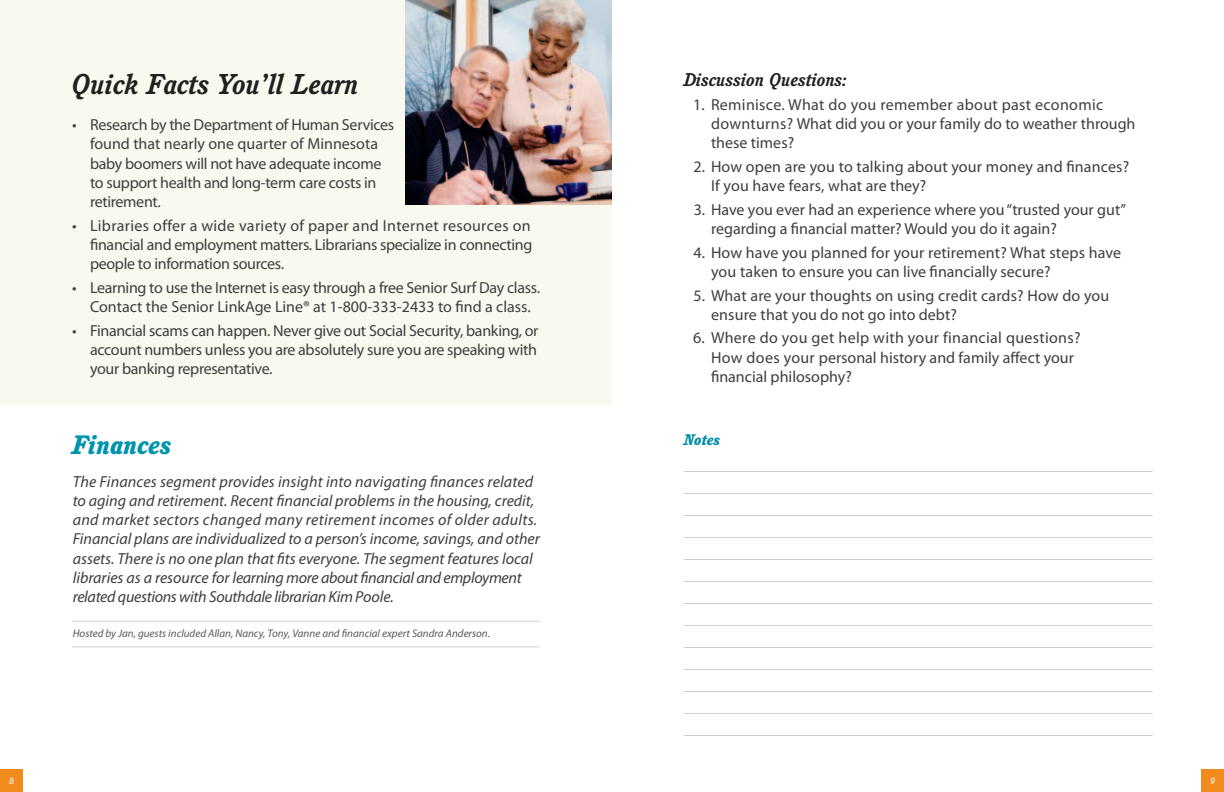
<style>
.page{position:relative;width:1224px;height:792px;background:#fff}
.page>*{position:absolute;margin:0;border:0;box-sizing:border-box;transform-origin:0 0}
.t1{font:italic 700 28px "Cushing";color:#231f20}
.t2{font:italic 800 26px "Cushing";color:#0094af}
.t3{font:italic 700 18px "Cushing";color:#231f20}
.t4{font:16px/19.2px "Myriad Pro";color:#3e3e3f}
.t5{font:italic 16px/19.2px "Myriad Pro";color:#3e3e3f}
.t6{font:16px/19.2px "Myriad Pro";letter-spacing:-.02em;color:#3e3e3f}
.t7{font:italic 800 15px "Cushing";color:#008da8}
.t8{font:14px/22px "Myriad Pro";color:#bcbdc0;text-align:justify}
.t9{font:italic 11px "Myriad Pro";color:#57585a}
.t10{font:italic 9.8px "Myriad Pro";color:#fff}
</style>
<div class="page">
<div style="left:0;top:0;width:612px;height:405px;background:#f9f9f0"></div>
<hr style="left:72px;top:621px;width:468px;height:1px;background:#d1d2d4">
<hr style="left:72px;top:647px;width:468px;height:1px;background:#d1d2d4">
<img style="left:405px;top:0;width:207px;height:204px">
<div style="left:0;top:769px;width:23px;height:23px;background:#f28b1d"></div>
<div style="left:1201px;top:769px;width:23px;height:23px;background:#f28b1d"></div>
<h1 class="t1" style="left:72px;top:68px;width:288px">Quick Facts You’ll Learn</h1>
<p class="t3" style="left:684px;top:69px;width:165px">Discussion Questions:</p>
<p class="t4" style="left:711px;top:95px;width:426px;text-indent:-18px">1. Reminisce. What do you remember about past economic downturns? What did you or your family do to weather through these times?</p>
<p class="t4" style="left:711px;top:157px;width:420px;text-indent:-18px">2. How open are you to talking about your money and finances?<br>If you have fears, what are they?</p>
<p class="t4" style="left:711px;top:200px;width:417px;text-indent:-17px">3. Have you ever had an experience where you “trusted your gut” regarding a financial matter? Would you do it again?</p>
<p class="t4" style="left:711px;top:242px;width:412px;text-indent:-18px">4. How have you planned for your retirement? What steps have you taken to ensure you can live financially secure?</p>
<p class="t4" style="left:711px;top:285px;width:400px;text-indent:-18px">5. What are your thoughts on using credit cards? How do you ensure that you do not go into debt?</p>
<p class="t4" style="left:711px;top:328px;width:371px;text-indent:-18px">6. Where do you get help with your financial questions?<br>How does your personal history and family affect your financial philosophy?</p>
<p class="t6" style="left:90px;top:115px;width:306px;text-indent:-18px">• Research by the Department of Human Services found that nearly one quarter of Minnesota baby boomers will not have adequate income to support health and long-term care costs in retirement.</p>
<p class="t4" style="left:90px;top:216px;width:444px;text-align:justify;text-indent:-18px">• Libraries offer a wide variety of paper and Internet resources on financial and employment matters. Librarians specialize in connecting people to information sources.</p>
<p class="t6" style="left:72px;top:278px;width:469px;text-align:center">• Learning to use the Internet is easy through a free Senior Surf Day class.<br>Contact the Senior LinkAge Line® at 1-800-333-2433 to find a class.</p>
<p class="t4" style="left:90px;top:321px;width:450px;text-align:justify;text-indent:-18px">• Financial scams can happen. Never give out Social Security, banking, or account numbers unless you are absolutely sure you are speaking with your banking representative.</p>
<h2 class="t2" style="left:73px;top:429px;width:101px">Finances</h2>
<p class="t5" style="left:73px;top:472px;width:469px">The Finances segment provides insight into navigating finances related to aging and retirement. Recent financial problems in the housing, credit, and market sectors changed many retirement incomes of older adults.<br>Financial plans are individualized to a person’s income, savings, and other assets. There is no one plan that fits everyone. The segment features local libraries as a resource for learning more about financial and employment related questions with Southdale librarian Kim Poole.</p>
<p class="t9" style="left:73px;top:627px;width:419px">Hosted by Jan, guests included Allan, Nancy, Tony, Vanne and financial expert Sandra Anderson.</p>
<p class="t7" style="left:684px;top:431px;width:38px">Notes</p>
<p class="t8" style="left:684px;top:454px;width:470px">___________________________________________________________________ ___________________________________________________________________ ___________________________________________________________________ ___________________________________________________________________ ___________________________________________________________________ ___________________________________________________________________ ___________________________________________________________________ ___________________________________________________________________ ___________________________________________________________________ ___________________________________________________________________ ___________________________________________________________________ ___________________________________________________________________ ___________________________________________________________________</p>
<p class="t10" style="left:9px;top:775px;width:6px">8</p>
<p class="t10" style="left:1210px;top:775px;width:6px">9</p>
</div>
